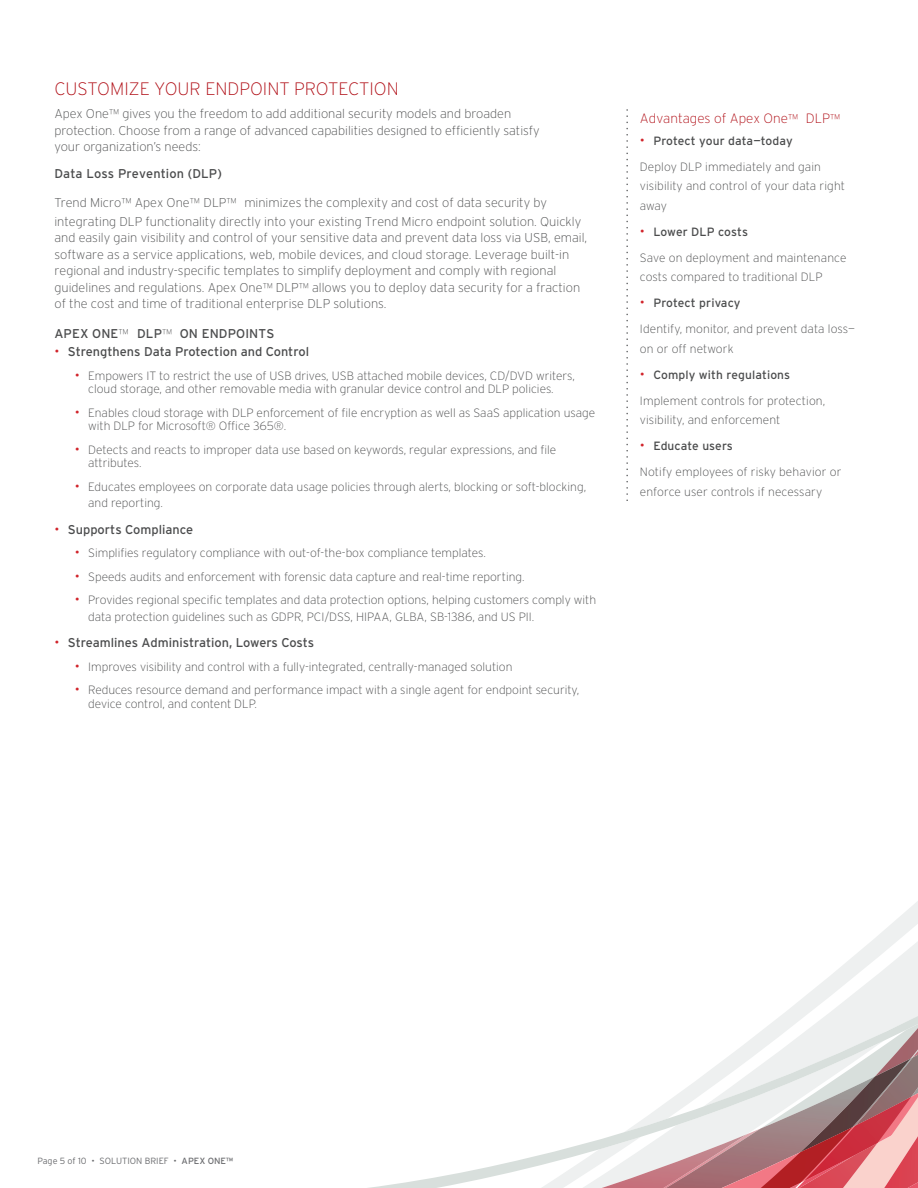
<style>
.page{position:relative;width:918px;height:1188px;background:#fff}
.page>*{position:absolute;margin:0;border:0;box-sizing:border-box;transform-origin:0 0}
.t1{font:200 18px "Interstate";color:#b00d15}
.t2{font:200 13.5px "Interstate";color:#b00d15}
.t3{font:200 12.75px/16.5px "Interstate";color:#4b4c4d}
.t4{font:12.75px "Interstate";color:#4b4c4d}
.t5{font:200 12px/26px "Interstate";color:#4b4c4d}
.t6{font:300 9px "Interstate";color:#6c6d70}
.s1{font-weight:200}
.s2{font-weight:300;font-size:13.5px;color:#d1232a}
.s3{font-size:12.75px}
.s4{font-weight:400}
</style>
<div class="page">
<svg style="left:368px;top:901px;width:550px;height:287px"></svg>
<svg style="left:626px;top:110px;width:2px;height:390px"></svg>
<h1 class="t1" style="left:54px;top:78px;width:346px">CUSTOMIZE YOUR ENDPOINT PROTECTION</h1>
<p class="t3" style="left:54px;top:106px;width:487px">Apex One™ gives you the freedom to add additional security models and broaden protection. Choose from a range of advanced capabilities designed to efficiently satisfy your organization’s needs:</p>
<p class="t4" style="left:54px;top:166px;width:169px">Data Loss Prevention (DLP)</p>
<p class="t3" style="left:54px;top:192px;width:528px;line-height:19px">Trend Micro™ Apex One™ DLP™ minimizes the complexity and cost of data security by integrating DLP functionality directly into your existing Trend Micro endpoint solution. Quickly</p>
<p class="t3" style="left:54px;top:229px;width:534px">and easily gain visibility and control of your sensitive data and prevent data loss via USB, email, software as a service applications, web, mobile devices, and cloud storage. Leverage built-in regional and industry-specific templates to simplify deployment and comply with regional guidelines and regulations. Apex One™ DLP™ allows you to deploy data security for a fraction of the cost and time of traditional enterprise DLP solutions.</p>
<p class="t4" style="left:54px;top:326px;width:221px">APEX ONE<span class="s1">™</span> DLP<span class="s1">™</span> ON ENDPOINTS</p>
<p class="t4" style="left:54px;top:344px;width:256px"><span class="s2">•</span> Strengthens Data Protection and Control</p>
<p class="t5" style="left:88px;top:369px;width:488px;line-height:13.5px;text-indent:-14px"><span class="s2">•</span> Empowers IT to restrict the use of USB drives, USB attached mobile devices, CD/DVD writers, cloud storage, and other removable media with granular device control and DLP policies.</p>
<p class="t5" style="left:88px;top:406px;width:509px;line-height:13.5px;text-indent:-14px"><span class="s2">•</span> Enables cloud storage with DLP enforcement of file encryption as well as SaaS application usage with DLP for Microsoft® Office 365®.</p>
<p class="t5" style="left:88px;top:443px;width:470px;line-height:13.5px;text-indent:-14px"><span class="s2">•</span> Detects and reacts to improper data use based on keywords, regular expressions, and file attributes.</p>
<p class="t5" style="left:88px;top:478px;width:500px;line-height:16.5px;text-indent:-14px"><span class="s2">•</span> Educates employees on corporate data usage policies through alerts, blocking or soft-blocking, and reporting.</p>
<p class="t4" style="left:54px;top:522px;width:140px"><span class="s2">•</span> Supports Compliance</p>
<p class="t5" style="left:75px;top:540px;width:413px"><span class="s2">•</span> Simplifies regulatory compliance with out-of-the-box compliance templates.</p>
<p class="t5" style="left:75px;top:564px;width:451px"><span class="s2">•</span> Speeds audits and enforcement with forensic data capture and real-time reporting.</p>
<p class="t5" style="left:88px;top:592px;width:509px;line-height:16.5px;text-indent:-14px"><span class="s2">•</span> Provides regional specific templates and data protection options, helping customers comply with data protection guidelines such as GDPR, PCI/DSS, HIPAA, GLBA, SB-1386, and US PII.</p>
<p class="t4" style="left:54px;top:635px;width:261px"><span class="s2">•</span> Streamlines Administration, Lowers Costs</p>
<p class="t5" style="left:75px;top:654px;width:439px"><span class="s2">•</span> Improves visibility and control with a fully-integrated, centrally-managed solution</p>
<p class="t5" style="left:88px;top:683px;width:493px;line-height:13.5px;text-indent:-14px"><span class="s2">•</span> Reduces resource demand and performance impact with a single agent for endpoint security, device control, and content DLP.</p>
<p class="t2" style="left:640px;top:110px;width:202px">Advantages of Apex One<span class="s3">™</span> DLP<span class="s3">™</span></p>
<p class="t5" style="left:640px;top:127px;width:183px"><span class="s2">•</span> <span class="s4">Protect your data—today<br></span>Deploy DLP immediately and gain</p>
<p class="t5" style="left:640px;top:176px;width:207px;line-height:19.5px">visibility and control of your data right away</p>
<p class="t5" style="left:640px;top:218px;width:208px"><span class="s2">•</span> <span class="s4">Lower DLP costs<br></span>Save on deployment and maintenance</p>
<p class="t5" style="left:640px;top:264px;width:184px">costs compared to traditional DLP</p>
<p class="t5" style="left:640px;top:290px;width:217px"><span class="s2">•</span> <span class="s4">Protect privacy<br></span>Identify, monitor, and prevent data loss—</p>
<p class="t5" style="left:640px;top:335px;width:95px">on or off network</p>
<p class="t5" style="left:640px;top:361px;width:187px"><span class="s2">•</span> <span class="s4">Comply with regulations<br></span>Implement controls for protection,</p>
<p class="t5" style="left:640px;top:407px;width:142px">visibility, and enforcement</p>
<p class="t5" style="left:640px;top:433px;width:203px"><span class="s2">•</span> <span class="s4">Educate users<br></span>Notify employees of risky behavior or</p>
<p class="t5" style="left:640px;top:478px;width:184px">enforce user controls if necessary</p>
<p class="t6" style="left:38px;top:1155px;width:197px">Page 5 of 10 • SOLUTION BRIEF • <span class="s4">APEX ONE™</span></p>
</div>
